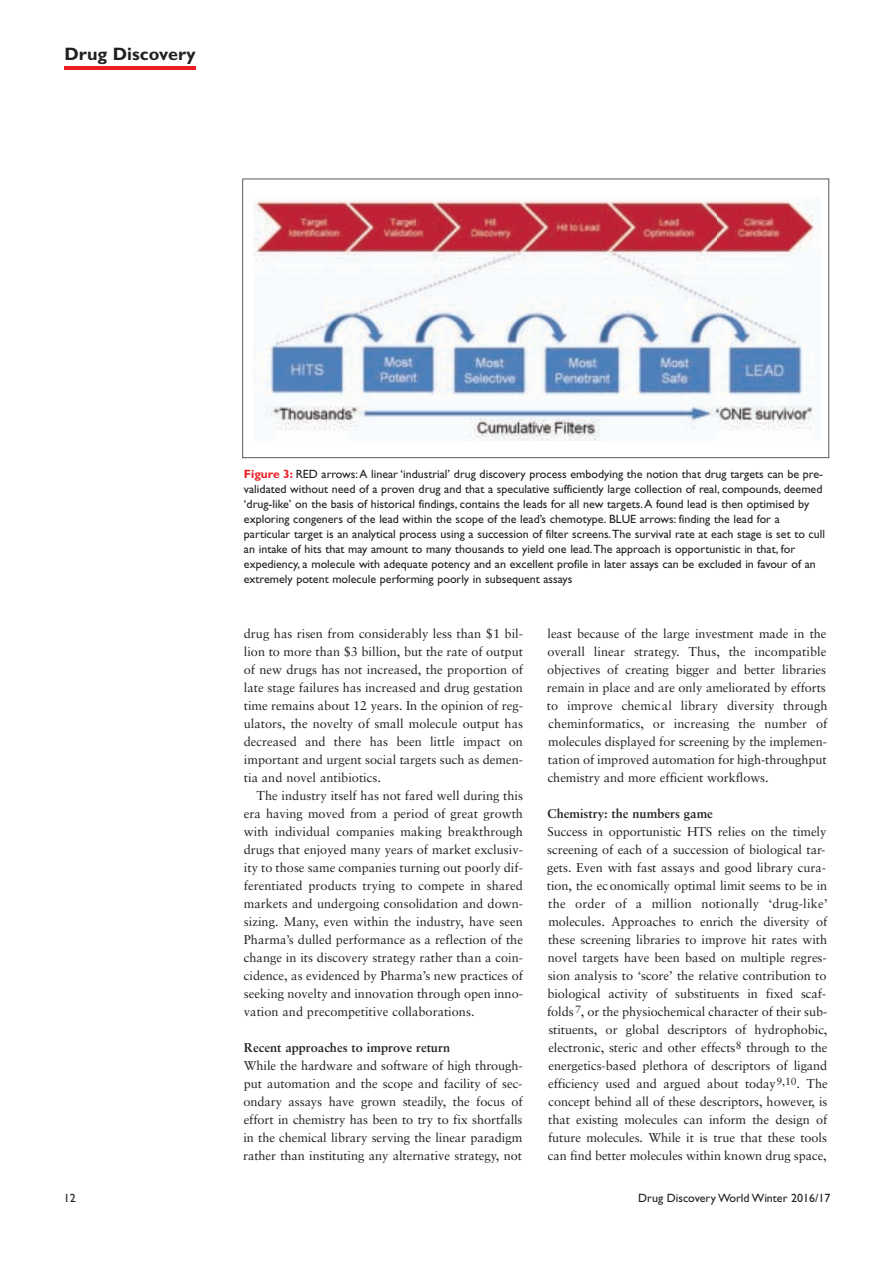
<style>
.page{position:relative;width:893px;height:1263px;background:#fff}
.page>*{position:absolute;margin:0;border:0;box-sizing:border-box;transform-origin:0 0}
.t1{font:700 18px "Gill Sans";color:#231f20}
.t2{font:12.75px/18px "Sabon";letter-spacing:-.005em;color:#231f20;text-align:justify}
.t3{font:700 12.75px "Sabon";color:#231f20}
.t4{font:12px/15px "Gill Sans";color:#231f20}
.s1{font-weight:700;color:#ee1d23}
</style>
<div class="page">
<hr style="left:65px;top:67px;width:131px;height:3px;background:#ee1d23">
<svg style="left:242px;top:179px;width:587px;height:279px"></svg>
<h1 class="t1" style="left:65px;top:47px;width:133px">Drug Discovery</h1>
<p class="t4" style="left:244px;top:468px;width:583px"><span class="s1">Figure 3:</span> RED arrows: A linear ‘industrial’ drug discovery process embodying the notion that drug targets can be pre&shy;validated without need of a proven drug and that a speculative sufficiently large collection of real, compounds, deemed ‘drug-like’ on the basis of historical findings, contains the leads for all new targets. A found lead is then optimised by exploring congeners of the lead within the scope of the lead’s chemotype. BLUE arrows: finding the lead for a particular target is an analytical process using a succession of filter screens. The survival rate at each stage is set to cull an intake of hits that may amount to many thousands to yield one lead. The approach is opportunistic in that, for expediency, a molecule with adequate potency and an excellent profile in later assays can be excluded in favour of an extremely potent molecule performing poorly in subsequent assays</p>
<p class="t2" style="left:244px;top:626px;width:281px">drug has risen from considerably less than $1 bil&shy;lion to more than $3 billion, but the rate of output of new drugs has not increased, the proportion of late stage failures has increased and drug gestation time remains about 12 years. In the opinion of reg&shy;ulators, the novelty of small molecule output has decreased and there has been little impact on important and urgent social targets such as demen&shy;tia and novel antibiotics.</p>
<p class="t2" style="left:244px;top:788px;width:281px;text-indent:13px">The industry itself has not fared well during this era having moved from a period of great growth with individual companies making breakthrough drugs that enjoyed many years of market exclusiv&shy;ity to those same companies turning out poorly dif&shy;ferentiated products trying to compete in shared markets and undergoing consolidation and down&shy;sizing. Many, even within the industry, have seen Pharma’s dulled performance as a reflection of the change in its discovery strategy rather than a coin&shy;cidence, as evidenced by Pharma’s new practices of seeking novelty and innovation through open inno&shy;vation and precompetitive collaborations.</p>
<p class="t3" style="left:244px;top:1042px;width:208px">Recent approaches to improve return</p>
<p class="t2" style="left:243px;top:1058px;width:281px">While the hardware and software of high through&shy;put automation and the scope and facility of sec&shy;ondary assays have grown steadily, the focus of effort in chemistry has been to try to fix shortfalls in the chemical library serving the linear paradigm rather than instituting any alternative strategy, not</p>
<p class="t2" style="left:547px;top:626px;width:282px;text-align:left">least because of the large investment made in the overall linear strategy. Thus, the incompatible objectives of creating bigger and better libraries remain in place and are only ameliorated by efforts to improve chemic al library diversity through cheminformatics, or increasing the number of molecules displayed for screening by the implemen&shy;tation of improved automation for high-throughput chemistry and more efficient workflows.</p>
<p class="t3" style="left:547px;top:808px;width:167px">Chemistry: the numbers game</p>
<p class="t2" style="left:547px;top:824px;width:282px;text-align:left">Success in opportunistic HTS relies on the timely screening of each of a succession of biological tar&shy;gets. Even with fast assays and good library cura&shy;tion, the economically optimal limit seems to be in the order of a million notionally ‘drug-like’ molecules. Approaches to enrich the diversity of these screening libraries to improve hit rates with novel targets have been based on multiple regres&shy;sion analysis to ‘score’ the relative contribution to biological activity of substituents in fixed scaf&shy;folds<sup>7</sup>, or the physiochemical character of their sub&shy;stituents, or global descriptors of hydrophobic, electronic, steric and other effects<sup>8</sup> through to the energetics-based plethora of descriptors of ligand efficiency used and argued about today<sup>9,10</sup>. The concept behind all of these descriptors, however, is that existing molecules can inform the design of future molecules. While it is true that these tools can find better molecules within known drug space,</p>
<p class="t4" style="left:64px;top:1191px;width:13px">12</p>
<p class="t4" style="left:638px;top:1191px;width:194px">Drug Discovery World Winter 2016/17</p>
</div>
